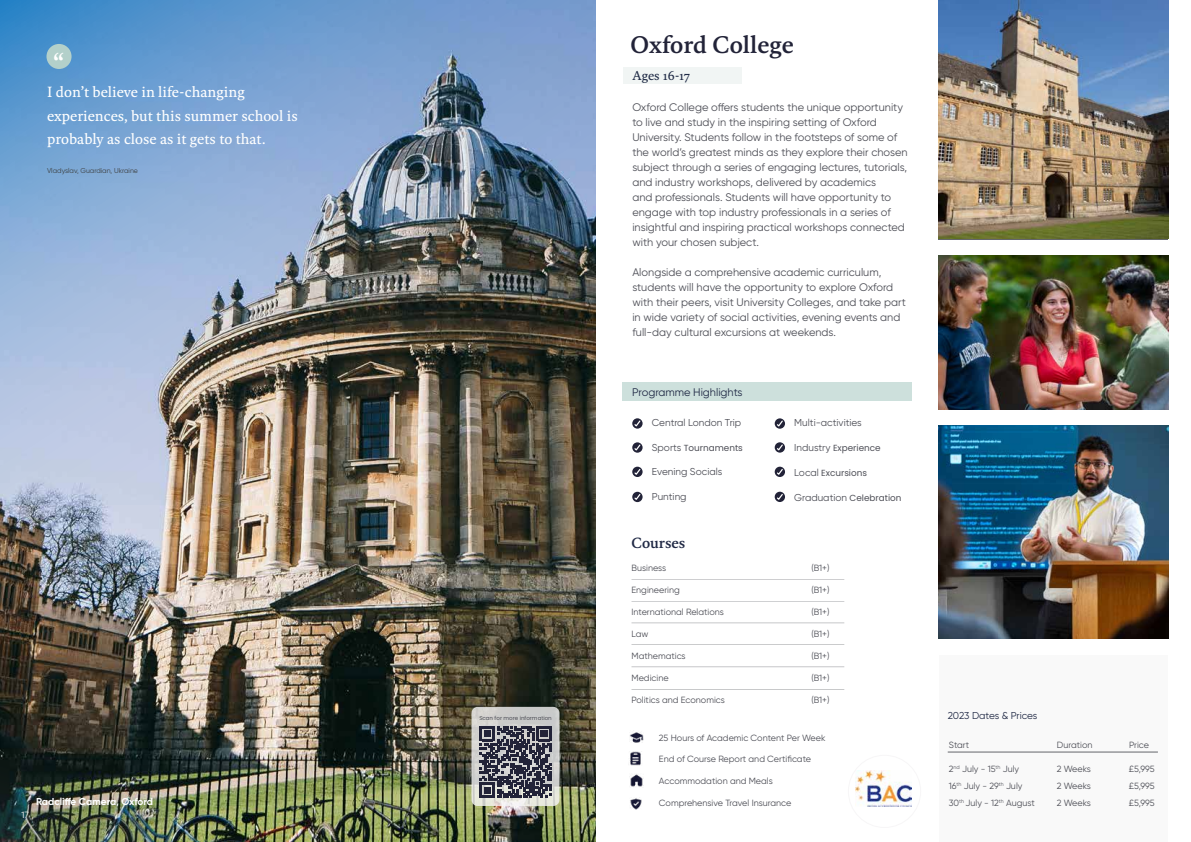
<style>
.page{position:relative;width:1191px;height:842px;background:#fff}
.page>*{position:absolute;margin:0;border:0;box-sizing:border-box;transform-origin:0 0}
.t1{font:500 24.4px "Kievit Serif";color:#222338}
.t2{font:600 22.6px "Crimson Pro";color:#fff}
.t3{font:15px/23.4px "Kievit Serif";color:#fff}
.t4{font:500 15px "Kievit Serif";color:#202945}
.t5{font:13px "Kievit Serif";color:#1f2a45}
.t6{font:11px/15px "Gilroy";color:#4d4e56}
.t7{font:11px "Gilroy";color:#202945}
.t8{font:10px "Gilroy";color:#4d4e56}
.t9{font:700 10px "Gilroy";color:#fff}
.t10{font:10px "Gilroy";letter-spacing:-.01em;color:#202945}
.t11{font:9px "Gilroy";color:#4d4e56}
.t12{font:9px "Gilroy";color:#fff}
.t13{font:8.8px "Poppins";color:#4d4e56}
.t14{font:7px "Gilroy";color:#3d4041}
.t15{font:5.5px "Poppins";color:#4d4e56}
.s1{font-family:"Gilroy";font-size:10px}
</style>
<div class="page">
<img style="left:0;top:505px;width:595px;height:337px">
<img style="left:0;top:757px;width:170px;height:85px">
<img style="left:0;top:0;width:595px;height:505px">
<svg style="left:471px;top:707px;width:88px;height:99px;background:#cdcdca"></svg>
<hr style="left:631px;top:579px;width:213px;height:1px;background:#63656a">
<hr style="left:631px;top:601px;width:213px;height:1px;background:#63656a">
<hr style="left:631px;top:623px;width:213px;height:1px;background:#63656a">
<hr style="left:631px;top:644px;width:213px;height:1px;background:#63656a">
<img style="left:938px;top:0;width:230px;height:239px">
<img style="left:938px;top:425px;width:230px;height:213px">
<img style="left:938px;top:255px;width:230px;height:154px">
<div style="left:46px;top:44px;width:26px;height:25px;background:#b3d0ca;border-radius:50%"></div>
<img style="left:630px;top:752px;width:11px;height:14px">
<img style="left:629px;top:774px;width:14px;height:13px">
<svg style="left:630px;top:798px;width:12px;height:12px"></svg>
<svg style="left:480px;top:726px;width:71px;height:72px;background:#5c5d6a"></svg>
<div style="left:939px;top:655px;width:228px;height:187px;background:#f7f6f7"></div>
<hr style="left:947px;top:752px;width:210px;height:1px;background:#63656a">
<div style="left:623px;top:68px;width:118px;height:16px;background:#f1f5f4"></div>
<hr style="left:631px;top:667px;width:213px;height:1px;background:#63656a">
<hr style="left:631px;top:689px;width:213px;height:1px;background:#63656a">
<div style="left:622px;top:382px;width:289px;height:19px;background:#cde0dc"></div>
<svg style="left:632px;top:442px;width:10px;height:11px"></svg>
<svg style="left:633px;top:443px;width:8px;height:9px"></svg>
<svg style="left:632px;top:467px;width:10px;height:10px"></svg>
<svg style="left:633px;top:468px;width:8px;height:8px"></svg>
<svg style="left:632px;top:492px;width:10px;height:10px"></svg>
<svg style="left:633px;top:493px;width:8px;height:8px"></svg>
<svg style="left:632px;top:418px;width:10px;height:11px"></svg>
<svg style="left:633px;top:419px;width:8px;height:9px"></svg>
<svg style="left:774px;top:467px;width:11px;height:10px"></svg>
<svg style="left:775px;top:468px;width:9px;height:8px"></svg>
<svg style="left:774px;top:492px;width:11px;height:10px"></svg>
<svg style="left:775px;top:493px;width:9px;height:8px"></svg>
<svg style="left:774px;top:418px;width:11px;height:11px"></svg>
<svg style="left:775px;top:419px;width:9px;height:9px"></svg>
<svg style="left:774px;top:442px;width:11px;height:11px"></svg>
<svg style="left:775px;top:443px;width:9px;height:9px"></svg>
<img style="left:630px;top:732px;width:13px;height:11px">
<img style="left:855px;top:770px;width:56px;height:36px">
<div style="left:848px;top:755px;width:73px;height:73px;border:1px solid #f7f6f7;border-radius:50%"></div>
<h2 class="t2" style="left:53px;top:46px;width:12px">“</h2>
<h3 class="t3" style="left:47px;top:80px;width:252px">I don’t believe in life-changing experiences, but this summer school is probably as close as it gets to that.</h3>
<p class="t14" style="left:47px;top:166px;width:92px">Vladyslav, Guardian, Ukraine</p>
<p class="t12" style="left:22px;top:810px;width:9px">17</p>
<p class="t9" style="left:36px;top:795px;width:119px">Radcliffe Camera, Oxford</p>
<p class="t15" style="left:479px;top:715px;width:74px">Scan for more information</p>
<h1 class="t1" style="left:630px;top:29px;width:165px">Oxford College</h1>
<p class="t5" style="left:632px;top:66px;width:59px">Ages 16-17</p>
<p class="t6" style="left:632px;top:99px;width:277px">Oxford College offers students the unique opportunity to live and study in the inspiring setting of Oxford University. Students follow in the footsteps of some of the world’s greatest minds as they explore their chosen subject through a series of engaging lectures, tutorials, and industry workshops, delivered by academics<br>and professionals. Students will have opportunity to engage with top industry professionals in a series of insightful and inspiring practical workshops connected with your chosen subject.</p>
<p class="t6" style="left:632px;top:264px;width:275px">Alongside a comprehensive academic curriculum, students will have the opportunity to explore Oxford with their peers, visit University Colleges, and take part in wide variety of social activities, evening events and full-day cultural excursions at weekends.</p>
<p class="t7" style="left:632px;top:385px;width:112px">Programme Highlights</p>
<p class="t8" style="left:652px;top:416px;width:91px">Central London Trip</p>
<p class="t13" style="left:652px;top:443px;width:92px"><span class="s1">Sports</span> Tournaments</p>
<p class="t8" style="left:652px;top:465px;width:72px">Evening Socials</p>
<p class="t8" style="left:652px;top:490px;width:36px">Punting</p>
<h3 class="t4" style="left:631px;top:533px;width:55px">Courses</h3>
<p class="t8" style="left:794px;top:416px;width:69px">Multi-activities</p>
<p class="t13" style="left:794px;top:442px;width:88px"><span class="s1">Industry</span> Experience</p>
<p class="t13" style="left:794px;top:468px;width:74px"><span class="s1">Local</span> Excursions</p>
<p class="t13" style="left:794px;top:493px;width:109px"><span class="s1">Graduation</span> Celebration</p>
<p class="t11" style="left:631px;top:563px;width:36px">Business</p>
<p class="t11" style="left:811px;top:563px;width:19px">(B1+)</p>
<p class="t11" style="left:631px;top:585px;width:50px">Engineering</p>
<p class="t11" style="left:811px;top:585px;width:19px">(B1+)</p>
<p class="t11" style="left:631px;top:607px;width:94px">International Relations</p>
<p class="t11" style="left:811px;top:607px;width:19px">(B1+)</p>
<p class="t11" style="left:631px;top:629px;width:18px">Law</p>
<p class="t11" style="left:811px;top:629px;width:19px">(B1+)</p>
<p class="t11" style="left:631px;top:651px;width:56px">Mathematics</p>
<p class="t11" style="left:811px;top:651px;width:19px">(B1+)</p>
<p class="t11" style="left:631px;top:673px;width:39px">Medicine</p>
<p class="t11" style="left:811px;top:673px;width:19px">(B1+)</p>
<p class="t11" style="left:631px;top:695px;width:95px">Politics and Economics</p>
<p class="t11" style="left:811px;top:695px;width:19px">(B1+)</p>
<p class="t11" style="left:659px;top:732px;width:168px">25 Hours of Academic Content Per Week</p>
<p class="t11" style="left:659px;top:753px;width:153px">End of Course Report and Certificate</p>
<p class="t11" style="left:659px;top:775px;width:115px">Accommodation and Meals</p>
<p class="t11" style="left:659px;top:797px;width:134px">Comprehensive Travel Insurance</p>
<p class="t10" style="left:947px;top:709px;width:91px">2023 Dates &amp; Prices</p>
<p class="t11" style="left:949px;top:739px;width:22px">Start</p>
<p class="t11" style="left:1057px;top:739px;width:37px">Duration</p>
<p class="t11" style="left:1129px;top:739px;width:22px">Price</p>
<p class="t11" style="left:948px;top:763px;width:72px">2<sup>nd</sup> July - 15<sup>th</sup> July</p>
<p class="t11" style="left:1056px;top:763px;width:36px">2 Weeks</p>
<p class="t11" style="left:1128px;top:763px;width:27px">£5,995</p>
<p class="t11" style="left:948px;top:780px;width:75px">16<sup>th</sup> July - 29<sup>th</sup> July</p>
<p class="t11" style="left:1056px;top:780px;width:36px">2 Weeks</p>
<p class="t11" style="left:1128px;top:780px;width:27px">£5,995</p>
<p class="t11" style="left:948px;top:797px;width:87px">30<sup>th</sup> July - 12<sup>th</sup> August</p>
<p class="t11" style="left:1056px;top:797px;width:36px">2 Weeks</p>
<p class="t11" style="left:1128px;top:797px;width:27px">£5,995</p>
</div>
